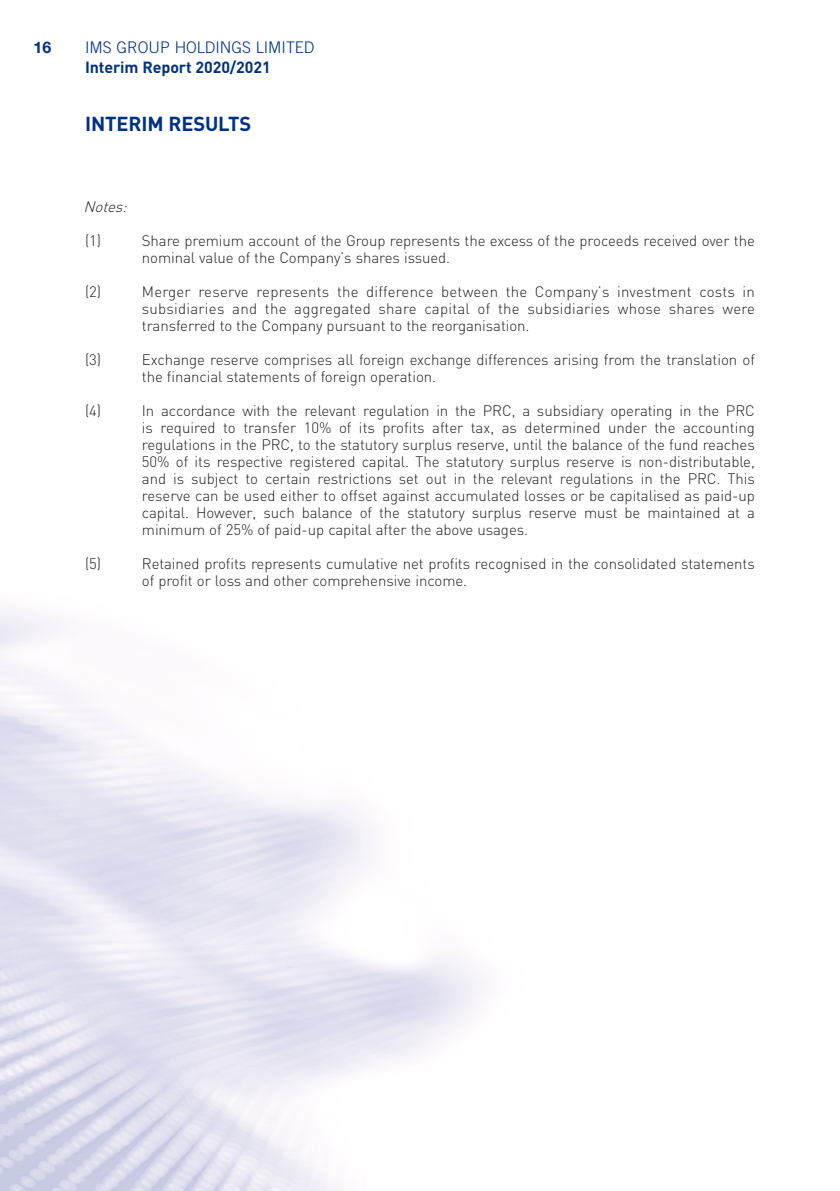
<style>
.page{position:relative;width:840px;height:1191px;background:#fff}
.page>*{position:absolute;margin:0;border:0;box-sizing:border-box;transform-origin:0 0}
.t1{font:700 20px "DIN";letter-spacing:-.005em;color:#003186}
.t2{font:300 16px "Trade Gothic LT Std";color:#003186}
.t3{font:700 16px "DIN";letter-spacing:-.005em;color:#003186}
.t4{font:700 16px "Helvetica Neue LT Std";color:#003186}
.t5{font:300 15px/17px "DIN";letter-spacing:-.005em;color:#231f20}
.t6{font:italic 300 15px "DIN";color:#231f20}
</style>
<div class="page">
<p class="t4" style="left:34px;top:37px;width:19px">16</p>
<p class="t2" style="left:85px;top:38px;width:231px">IMS GROUP HOLDINGS LIMITED</p>
<p class="t3" style="left:85px;top:57px;width:187px">Interim Report 2020/2021</p>
<h1 class="t1" style="left:85px;top:111px;width:167px">INTERIM RESULTS</h1>
<p class="t6" style="left:84px;top:197px;width:49px">Notes:</p>
<p class="t5" style="left:85px;top:232px;width:18px">(1)</p>
<p class="t5" style="left:142px;top:232px;width:614px">Share premium account of the Group represents the excess of the proceeds received over the nominal value of the Company’s shares issued.</p>
<p class="t5" style="left:85px;top:283px;width:18px">(2)</p>
<p class="t5" style="left:142px;top:283px;width:614px;text-align:justify">Merger reserve represents the difference between the Company’s investment costs in subsidiaries and the aggregated share capital of the subsidiaries whose shares were transferred to the Company pursuant to the reorganisation.</p>
<p class="t5" style="left:85px;top:351px;width:18px">(3)</p>
<p class="t5" style="left:142px;top:351px;width:614px">Exchange reserve comprises all foreign exchange differences arising from the translation of the financial statements of foreign operation.</p>
<p class="t5" style="left:85px;top:402px;width:18px">(4)</p>
<p class="t5" style="left:142px;top:402px;width:614px;text-align:justify">In accordance with the relevant regulation in the PRC, a subsidiary operating in the PRC is required to transfer 10% of its profits after tax, as determined under the accounting regulations in the PRC, to the statutory surplus reserve, until the balance of the fund reaches 50% of its respective registered capital. The statutory surplus reserve is non-distributable, and is subject to certain restrictions set out in the relevant regulations in the PRC. This reserve can be used either to offset against accumulated losses or be capitalised as paid-up capital. However, such balance of the statutory surplus reserve must be maintained at a minimum of 25% of paid-up capital after the above usages.</p>
<p class="t5" style="left:85px;top:555px;width:18px">(5)</p>
<p class="t5" style="left:142px;top:555px;width:614px">Retained profits represents cumulative net profits recognised in the consolidated statements of profit or loss and other comprehensive income.</p>
</div>
